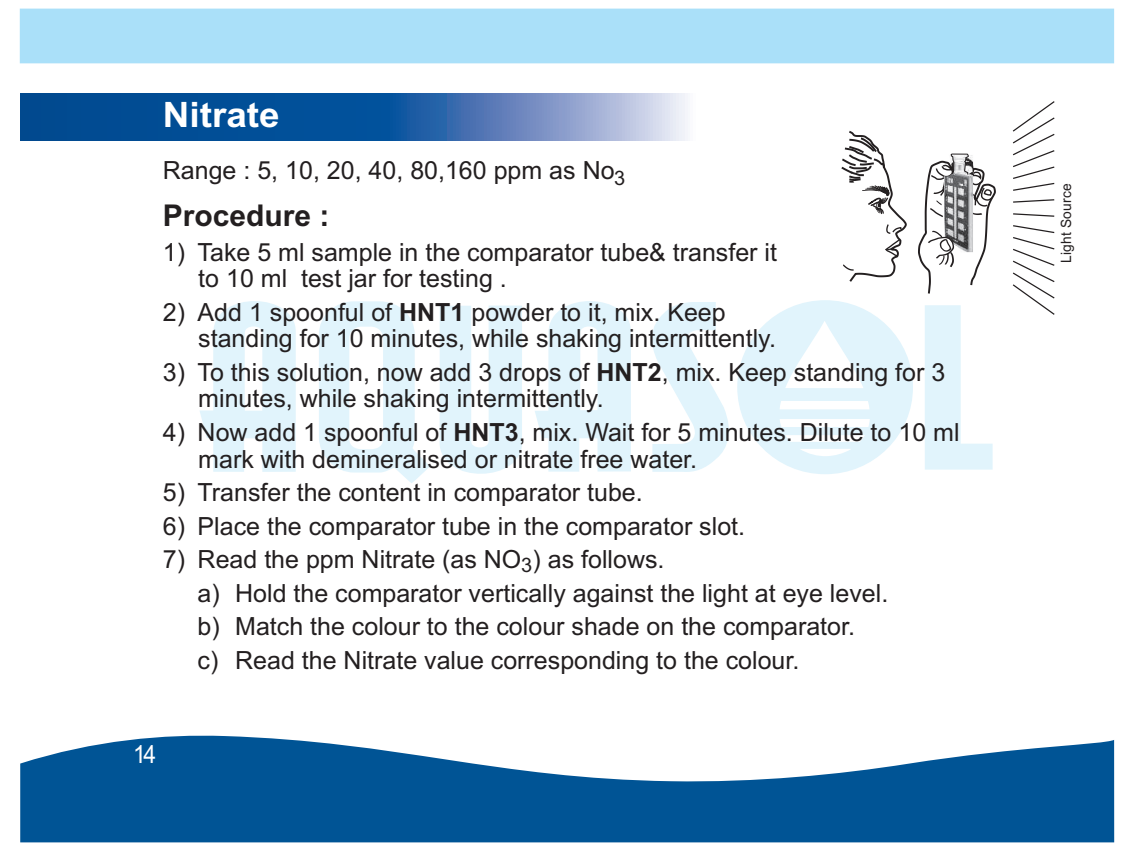
<style>
.page{position:relative;width:1134px;height:851px;background:#fff}
.page>*{position:absolute;margin:0;border:0;box-sizing:border-box;transform-origin:0 0}
.t1{font:700 35px "Arial";color:#fff;scale:1.05 1}
.t2{font:700 30px "Arial";color:#231f20}
.t3{font:25px/26.5px "Arial";color:#231f20}
.t4{font:25px "Arial";color:#fff;scale:.91 1}
.t5{font:14.25px "Arial";letter-spacing:.015em;color:#231f20}
.s1{font-weight:700}
</style>
<div class="page">
<svg style="left:200px;top:293px;width:793px;height:190px;fill:#e1f4fc"></svg>
<svg style="left:779px;top:321px;width:91px;height:135px"></svg>
<svg style="left:20px;top:735px;width:1094px;height:107px;fill:#005495"></svg>
<svg style="left:20px;top:94px;width:668px;height:47px;background:#376eab"></svg>
<svg style="left:841px;top:131px;width:66px;height:151px"></svg>
<svg style="left:918px;top:153px;width:78px;height:140px"></svg>
<svg style="left:1012px;top:225px;width:43px;height:90px"></svg>
<svg style="left:1013px;top:213px;width:42px;height:4px"></svg>
<svg style="left:1013px;top:199px;width:42px;height:4px"></svg>
<svg style="left:1012px;top:101px;width:43px;height:90px"></svg>
<div style="left:20px;top:9px;width:1094px;height:54px;background:#aae0f9"></div>
<h1 class="t1" style="left:163px;top:101px;width:113px">Nitrate</h1>
<p class="t3" style="left:163px;top:160px;width:464px">Range : 5, 10, 20, 40, 80,160 ppm as No<sub>3</sub></p>
<p class="t2" style="left:163px;top:204px;width:168px">Procedure :</p>
<p class="t3" style="left:198px;top:241px;width:580px;text-indent:-35px">1) Take 5 ml sample in the comparator tube&amp; transfer it to 10 ml test jar for testing .</p>
<p class="t3" style="left:198px;top:301px;width:579px;text-indent:-35px">2) Add 1 spoonful of <span class="s1">HNT1</span> powder to it, mix. Keep standing for 10 minutes, while shaking intermittently.</p>
<p class="t3" style="left:198px;top:361px;width:748px;text-indent:-35px">3) To this solution, now add 3 drops of <span class="s1">HNT2</span>, mix. Keep standing for 3 minutes, while shaking intermittently.</p>
<p class="t3" style="left:198px;top:421px;width:763px;text-indent:-35px">4) Now add 1 spoonful of <span class="s1">HNT3</span>, mix. Wait for 5 minutes. Dilute to 10 ml mark with demineralised or nitrate free water.</p>
<p class="t3" style="left:163px;top:481px;width:481px">5) Transfer the content in comparator tube.</p>
<p class="t3" style="left:163px;top:515px;width:584px">6) Place the comparator tube in the comparator slot.</p>
<p class="t3" style="left:198px;top:545px;width:692px;line-height:33.5px;text-indent:-35px">7) Read the ppm Nitrate (as NO<sub>3</sub>) as follows.<br>a) Hold the comparator vertically against the light at eye level. b) Match the colour to the colour shade on the comparator.<br>c) Read the Nitrate value corresponding to the colour.</p>
<p class="t4" style="left:133px;top:744px;width:27px">14</p>
<p class="t5" style="left:1061px;top:263px;width:81px;rotate:-90deg">Light Source</p>
</div>
